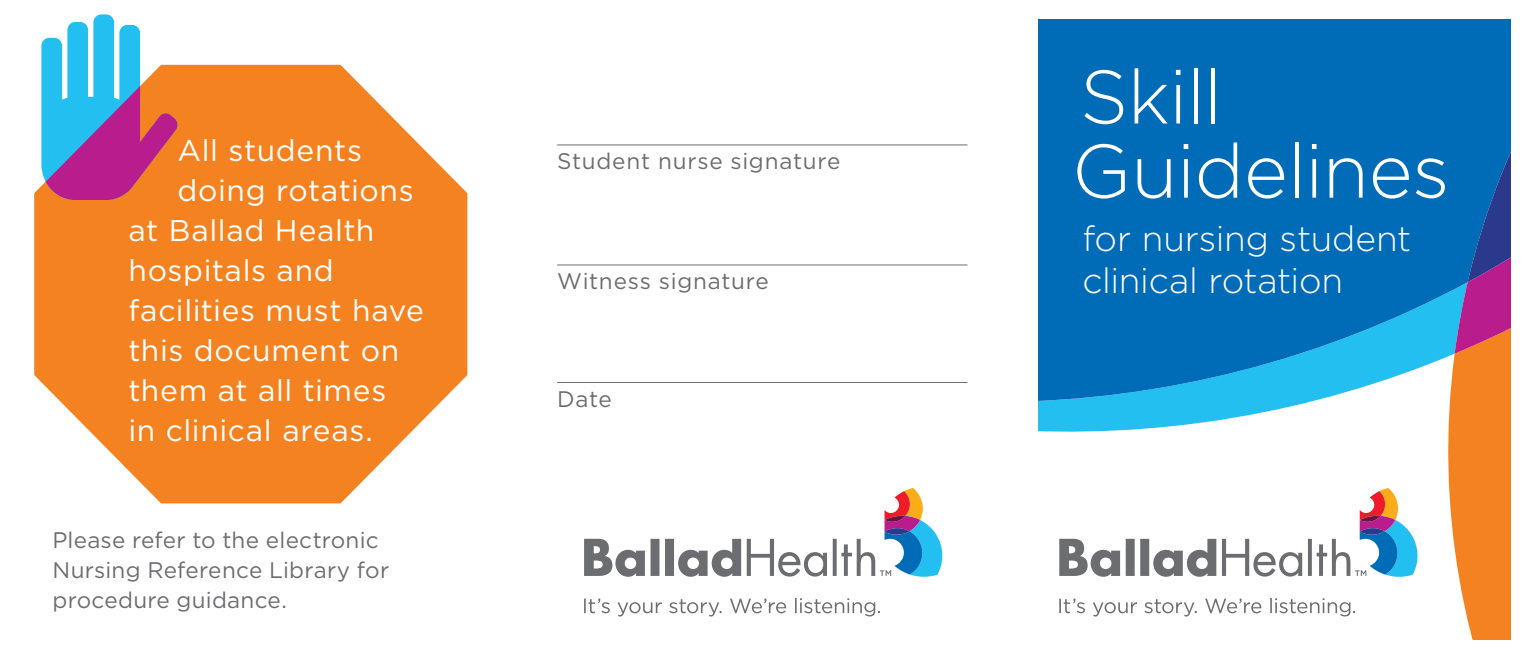
<style>
.page{position:relative;width:1530px;height:659px;background:#fff}
.page>*{position:absolute;margin:0;border:0;box-sizing:border-box;transform-origin:0 0}
.t1{font:300 75.5px/74.2px "Gotham";letter-spacing:-.015em;color:#fff}
.t2{font:300 35.25px/42px "Gotham";letter-spacing:-.01em;color:#fff}
.t3{font:30px "Gotham";letter-spacing:.02em;color:#fff}
.t4{font:22.5px/30px "Gotham";letter-spacing:.015em;color:#6c6d70}
.t5{font:22.5px "Gotham";letter-spacing:.035em;color:#6c6d70}
</style>
<div class="page">
<svg style="left:34px;top:65px;width:433px;height:438px;background:#f69340"></svg>
<svg style="left:1039px;top:402px;width:270px;height:30px;fill:#23bff0"></svg>
<svg style="left:1039px;top:20px;width:471px;height:382px;background:#0673bb"></svg>
<svg style="left:1435px;top:113px;width:75px;height:526px;background:#9d847f"></svg>
<hr style="left:557px;top:144px;width:411px;height:1px;background:#6c6d70">
<hr style="left:557px;top:264px;width:411px;height:1px;background:#6c6d70">
<hr style="left:557px;top:382px;width:411px;height:1px;background:#6c6d70">
<svg style="left:1059px;top:488px;width:359px;height:128px"></svg>
<svg style="left:584px;top:488px;width:358px;height:128px"></svg>
<svg style="left:41px;top:14px;width:137px;height:186px"></svg>
<p class="t3" style="left:177px;top:131px;width:186px">All students</p>
<p class="t3" style="left:177px;top:171px;width:238px">doing rotations</p>
<p class="t3" style="left:128px;top:211px;width:247px">at Ballad Health</p>
<p class="t3" style="left:128px;top:251px;width:207px">hospitals and</p>
<p class="t3" style="left:128px;top:291px;width:297px">facilities must have</p>
<p class="t3" style="left:128px;top:331px;width:272px">this document on</p>
<p class="t3" style="left:128px;top:371px;width:259px">them at all times</p>
<p class="t3" style="left:128px;top:411px;width:246px">in clinical areas.</p>
<p class="t4" style="left:52px;top:524px;width:338px">Please refer to the electronic<br>Nursing Reference Library for procedure guidance.</p>
<p class="t5" style="left:557px;top:147px;width:285px">Student nurse signature</p>
<p class="t5" style="left:557px;top:267px;width:213px">Witness signature</p>
<p class="t4" style="left:557px;top:383px;width:56px">Date</p>
<h1 class="t1" style="left:1072px;top:58px;width:379px">Skill<br>Guidelines</h1>
<p class="t2" style="left:1082px;top:217px;width:330px">for nursing student clinical rotation</p>
</div>
